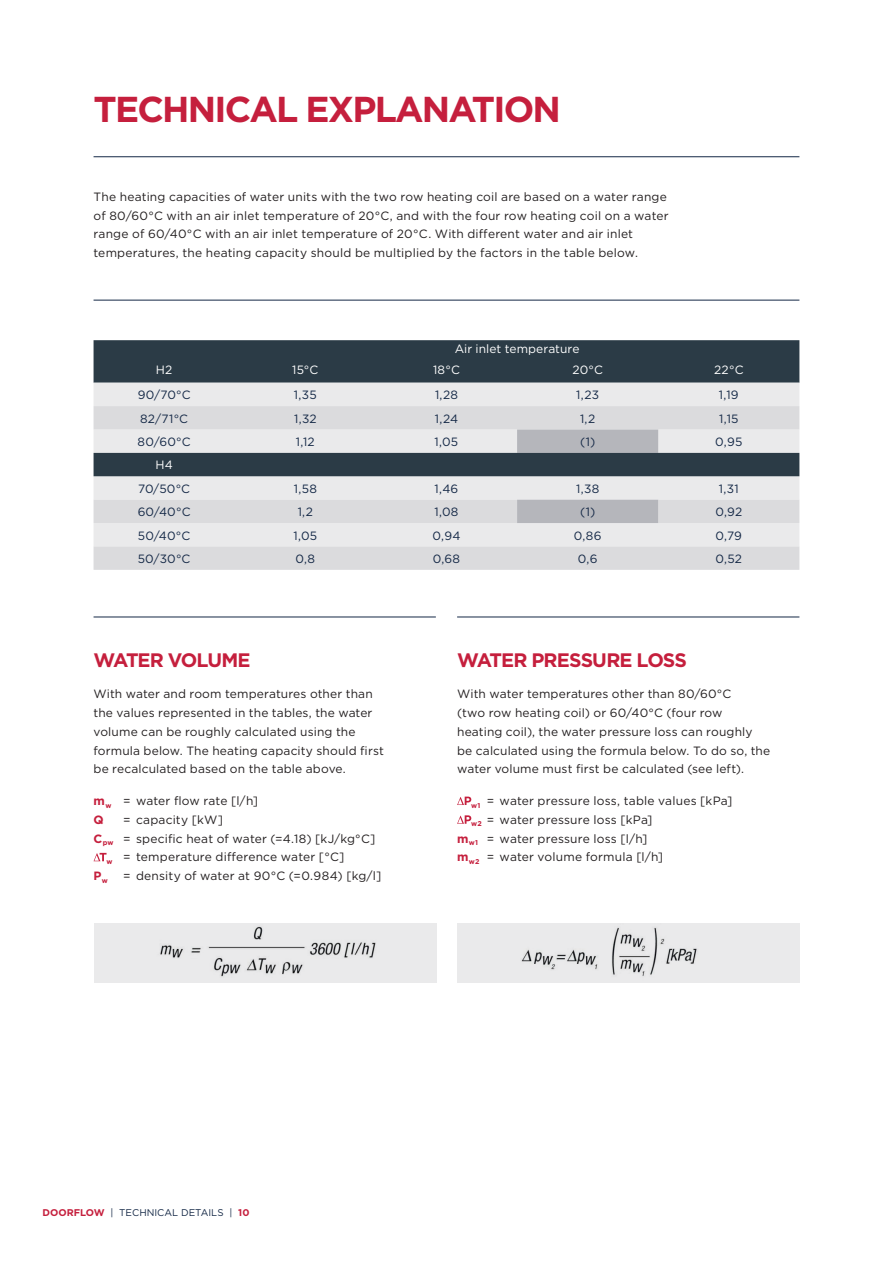
<style>
.page{position:relative;width:893px;height:1263px;background:#fff}
.page>*{position:absolute;margin:0;border:0;box-sizing:border-box;transform-origin:0 0}
.t1{font:700 36px "Gotham";letter-spacing:-.05em;color:#c51f3d}
.t2{font:700 19.5px "Gotham";letter-spacing:-.05em;color:#c51f3d}
.t3{font:12px/18.8px "Gotham";letter-spacing:.01em;color:#231f20}
.t4{font:12px "Gotham";letter-spacing:.015em;color:#142846}
.t5{font:12px "Gotham";letter-spacing:.005em;color:#fff}
.t6{font:700 12px "Gotham";color:#c51f3d}
.t7{font:9.75px "Gotham";color:#142846}
.s1{font-weight:700;color:#c51f3d}
</style>
<div class="page">
<hr style="left:94px;top:156px;width:705px;height:1px;background:#142846">
<hr style="left:94px;top:300px;width:705px;height:1px;background:#142846">
<svg style="left:94px;top:853px;width:13px;height:8px"></svg>
<svg style="left:457px;top:797px;width:14px;height:8px"></svg>
<svg style="left:457px;top:815px;width:14px;height:9px"></svg>
<hr style="left:94px;top:617px;width:342px;height:1px;background:#142846">
<hr style="left:457px;top:617px;width:342px;height:1px;background:#142846">
<div style="left:94px;top:923px;width:343px;height:59px;background:#eaeaeb"></div>
<img style="left:160px;top:926px;width:216px;height:51px">
<div style="left:457px;top:923px;width:342px;height:59px;background:#eaeaeb"></div>
<img style="left:521px;top:927px;width:176px;height:49px">
<div style="left:94px;top:340px;width:705px;height:43px;background:#2b3b46"></div>
<div style="left:94px;top:383px;width:705px;height:23px;background:#eaeaeb"></div>
<svg style="left:94px;top:406px;width:705px;height:164px;background:#e0e0e1"></svg>
<svg style="left:94px;top:429px;width:705px;height:94px;background:#b2b6ba"></svg>
<h1 class="t1" style="left:94px;top:86px;width:469px">TECHNICAL EXPLANATION</h1>
<p class="t3" style="left:94px;top:187px;width:577px">The heating capacities of water units with the two row heating coil are based on a water range of 80/60°C with an air inlet temperature of 20°C, and with the four row heating coil on a water range of 60/40°C with an air inlet temperature of 20°C. With different water and air inlet temperatures, the heating capacity should be multiplied by the factors in the table below.</p>
<p class="t5" style="left:455px;top:341px;width:126px">Air inlet temperature</p>
<p class="t5" style="left:156px;top:362px;width:18px">H2</p>
<p class="t5" style="left:292px;top:362px;width:28px">15°C</p>
<p class="t5" style="left:433px;top:362px;width:28px">18°C</p>
<p class="t5" style="left:572px;top:362px;width:32px">20°C</p>
<p class="t5" style="left:714px;top:362px;width:31px">22°C</p>
<p class="t4" style="left:138px;top:387px;width:54px">90/70°C</p>
<p class="t4" style="left:294px;top:387px;width:24px">1,35</p>
<p class="t4" style="left:435px;top:387px;width:24px">1,28</p>
<p class="t4" style="left:576px;top:387px;width:24px">1,23</p>
<p class="t4" style="left:719px;top:387px;width:21px">1,19</p>
<p class="t4" style="left:140px;top:411px;width:50px">82/71°C</p>
<p class="t4" style="left:294px;top:411px;width:24px">1,32</p>
<p class="t4" style="left:435px;top:411px;width:25px">1,24</p>
<p class="t4" style="left:580px;top:411px;width:17px">1,2</p>
<p class="t4" style="left:719px;top:411px;width:21px">1,15</p>
<p class="t4" style="left:138px;top:434px;width:54px">80/60°C</p>
<p class="t4" style="left:296px;top:434px;width:21px">1,12</p>
<p class="t4" style="left:435px;top:434px;width:25px">1,05</p>
<p class="t4" style="left:580px;top:434px;width:17px">(1)</p>
<p class="t4" style="left:715px;top:434px;width:29px">0,95</p>
<p class="t5" style="left:155px;top:457px;width:19px">H4</p>
<p class="t4" style="left:138px;top:481px;width:53px">70/50°C</p>
<p class="t4" style="left:294px;top:481px;width:25px">1,58</p>
<p class="t4" style="left:435px;top:481px;width:25px">1,46</p>
<p class="t4" style="left:576px;top:481px;width:25px">1,38</p>
<p class="t4" style="left:719px;top:481px;width:21px">1,31</p>
<p class="t4" style="left:138px;top:504px;width:54px">60/40°C</p>
<p class="t4" style="left:298px;top:504px;width:17px">1,2</p>
<p class="t4" style="left:434px;top:504px;width:26px">1,08</p>
<p class="t4" style="left:580px;top:504px;width:17px">(1)</p>
<p class="t4" style="left:715px;top:504px;width:28px">0,92</p>
<p class="t4" style="left:138px;top:528px;width:54px">50/40°C</p>
<p class="t4" style="left:293px;top:528px;width:25px">1,05</p>
<p class="t4" style="left:432px;top:528px;width:29px">0,94</p>
<p class="t4" style="left:574px;top:528px;width:29px">0,86</p>
<p class="t4" style="left:716px;top:528px;width:28px">0,79</p>
<p class="t4" style="left:138px;top:551px;width:54px">50/30°C</p>
<p class="t4" style="left:296px;top:551px;width:21px">0,8</p>
<p class="t4" style="left:433px;top:551px;width:29px">0,68</p>
<p class="t4" style="left:578px;top:551px;width:21px">0,6</p>
<p class="t4" style="left:715px;top:551px;width:28px">0,52</p>
<h2 class="t2" style="left:94px;top:647px;width:159px">WATER VOLUME</h2>
<p class="t3" style="left:94px;top:685px;width:292px">With water and room temperatures other than the values represented in the tables, the water volume can be roughly calculated using the formula below. The heating capacity should first be recalculated based on the table above.</p>
<p class="t3" style="left:94px;top:791px;width:166px"><span class="s1">m</span><sub>w</sub> = water flow rate [l/h]<br><span class="s1">Q</span></p>
<p class="t3" style="left:123px;top:810px;width:101px">= capacity [kW]</p>
<p class="t3" style="left:94px;top:829px;width:283px"><span class="s1">C</span><sub>pw</sub> = specific heat of water (=4.18) [kJ/kg°C]</p>
<p class="t3" style="left:107px;top:847px;width:239px"><sub>w</sub> = temperature difference water [°C]</p>
<p class="t6" style="left:94px;top:868px;width:16px">P<sub>w</sub></p>
<p class="t3" style="left:123px;top:866px;width:260px">= density of water at 90°C (=0.984) [kg/l]</p>
<h2 class="t2" style="left:457px;top:647px;width:231px">WATER PRESSURE LOSS</h2>
<p class="t3" style="left:457px;top:685px;width:315px">With water temperatures other than 80/60°C<br>(two row heating coil) or 60/40°C (four row heating coil), the water pressure loss can roughly be calculated using the formula below. To do so, the water volume must first be calculated (see left).</p>
<p class="t3" style="left:471px;top:791px;width:262px"><sub>w1</sub> = water pressure loss, table values [kPa]</p>
<p class="t3" style="left:471px;top:810px;width:183px"><sub>w2</sub> = water pressure loss [kPa]</p>
<p class="t3" style="left:457px;top:829px;width:192px"><span class="s1">m</span><sub>w1</sub> = water pressure loss [l/h]</p>
<p class="t3" style="left:457px;top:847px;width:208px"><span class="s1">m</span><sub>w2</sub> = water volume formula [l/h]</p>
<p class="t7" style="left:43px;top:1206px;width:208px"><span class="s1">DOORFLOW</span> | TECHNICAL DETAILS | <span class="s1">10</span></p>
</div>
